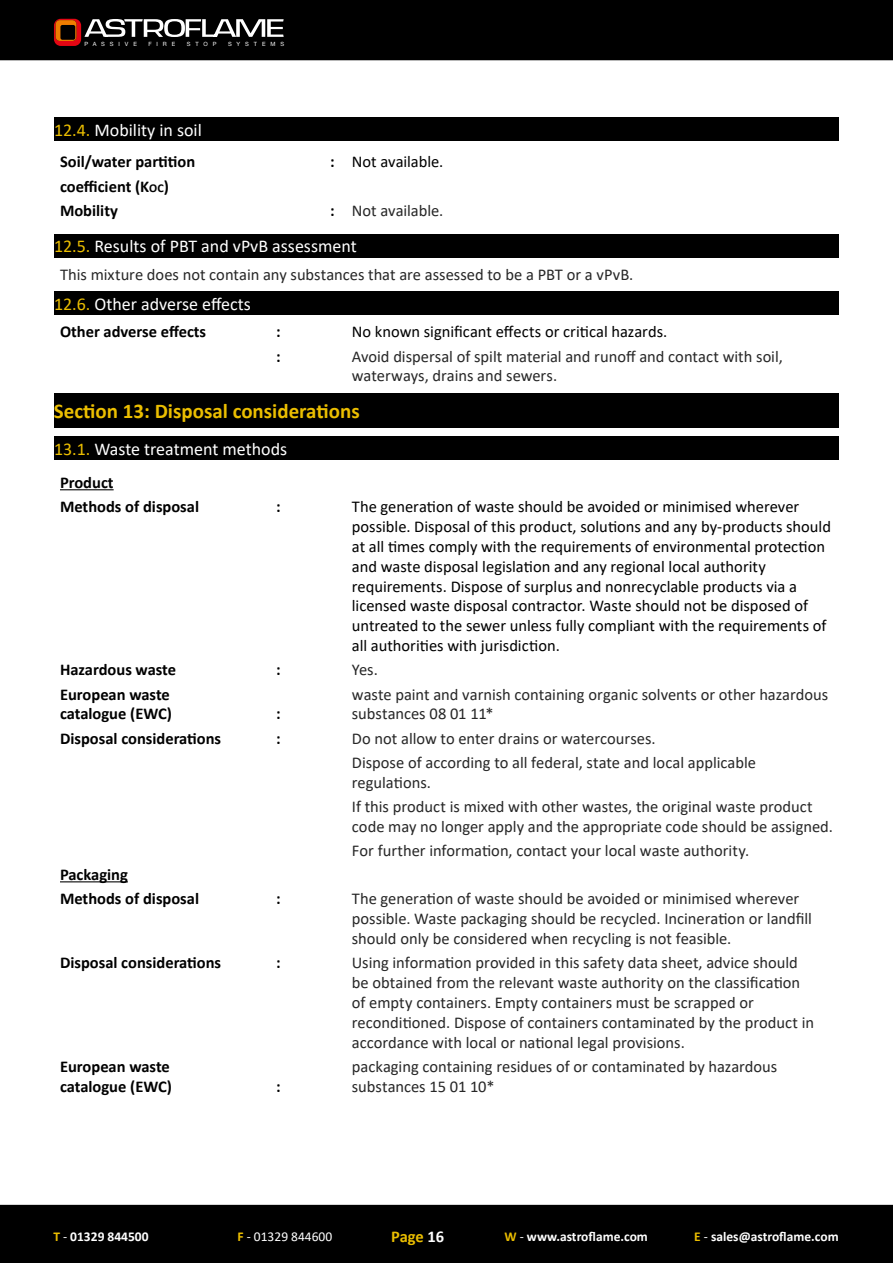
<style>
.page{position:relative;width:893px;height:1263px;background:#fff}
.page>*{position:absolute;margin:0;border:0;box-sizing:border-box;transform-origin:0 0}
.t1{font:700 21px "Calibri";color:#ebbe00}
.t2{font:18px "Calibri";color:#fff}
.t3{font:16.5px/19.8px "Calibri";color:#272727}
.t4{font:16.5px/19.8px "Calibri";color:#000}
.t5{font:700 16.5px/24.3px "Calibri";color:#000}
.t6{font:700 16.5px "Calibri";letter-spacing:-.005em;color:#ebbe00}
.t7{font:700 13.5px "Calibri";color:#fff}
.t8{font:13.5px "Calibri";color:#fff}
.t9{font:5.85px "Helvetica Neue";letter-spacing:.84em;color:#fff}
.s1{color:#ebbe00}
.s2{font-weight:700}
.s3{font-size:12px}
.s4{font-weight:700;color:#000}
.s5{color:#fff}
.s6{font-weight:400}
.s7{font-weight:700;color:#ebbe00}
</style>
<div class="page">
<div style="left:0;top:0;width:893px;height:60px;background:#000"></div>
<div style="left:0;top:1205px;width:893px;height:58px;background:#000"></div>
<svg style="left:54px;top:19px;width:230px;height:27px"></svg>
<div style="left:54px;top:118px;width:785px;height:23px;background:#000"></div>
<div style="left:54px;top:234px;width:785px;height:23px;background:#000"></div>
<div style="left:54px;top:292px;width:785px;height:23px;background:#000"></div>
<div style="left:54px;top:437px;width:785px;height:23px;background:#000"></div>
<div style="left:54px;top:393px;width:785px;height:35px;background:#000"></div>
<hr style="left:60px;top:489px;width:54px;height:1px;background:#000">
<hr style="left:60px;top:881px;width:68px;height:1px;background:#000">
<p class="t9" style="left:84px;top:40px;width:54px">PASSIVE</p>
<p class="t9" style="left:148px;top:40px;width:28px">FIRE</p>
<p class="t9" style="left:187px;top:40px;width:31px">STOP</p>
<p class="t9" style="left:228px;top:40px;width:58px">SYSTEMS</p>
<p class="t2" style="left:54px;top:118px;width:149px"><span class="s1">12.4.</span> Mobility in soil</p>
<p class="t5" style="left:60px;top:149px;width:137px">Soil/water partition</p>
<p class="t4" style="left:330px;top:151px;width:115px"><span class="s2">:</span> Not available.</p>
<p class="t5" style="left:60px;top:174px;width:110px">coefficient (K<span class="s3">OC</span>)<br>Mobility</p>
<p class="t3" style="left:330px;top:200px;width:115px"><span class="s4">:</span> Not available.</p>
<p class="t2" style="left:54px;top:234px;width:304px"><span class="s1">12.5.</span> Results of PBT and vPvB assessment</p>
<p class="t3" style="left:60px;top:264px;width:575px">This mixture does not contain any substances that are assessed to be a PBT or a vPvB.</p>
<p class="t2" style="left:54px;top:292px;width:198px"><span class="s1">12.6.</span> Other adverse effects</p>
<p class="t5" style="left:60px;top:319px;width:148px">Other adverse effects</p>
<p class="t5" style="left:276px;top:319px;width:6px">:</p>
<p class="t4" style="left:352px;top:321px;width:317px">No known significant effects or critical hazards.</p>
<p class="t5" style="left:276px;top:344px;width:6px">:</p>
<p class="t3" style="left:352px;top:346px;width:432px">Avoid dispersal of spilt material and runoff and contact with soil, waterways, drains and sewers.</p>
<p class="t1" style="left:54px;top:396px;width:307px">Section 13: Disposal considerations</p>
<p class="t2" style="left:54px;top:437px;width:235px"><span class="s1">13.1.</span> Waste treatment methods</p>
<p class="t5" style="left:60px;top:470px;width:141px">Product<br>Methods of disposal</p>
<p class="t5" style="left:276px;top:494px;width:6px">:</p>
<p class="t4" style="left:352px;top:496px;width:481px">The generation of waste should be avoided or minimised wherever possible. Disposal of this product, solutions and any by-products should at all times comply with the requirements of environmental protection and waste disposal legislation and any regional local authority requirements. Dispose of surplus and nonrecyclable products via a licensed waste disposal contractor. Waste should not be disposed of untreated to the sewer unless fully compliant with the requirements of all authorities with jurisdiction.</p>
<p class="t5" style="left:60px;top:657px;width:118px">Hazardous waste</p>
<p class="t5" style="left:276px;top:657px;width:6px">:</p>
<p class="t3" style="left:352px;top:659px;width:28px">Yes.</p>
<p class="t5" style="left:60px;top:684px;width:113px;line-height:19.8px">European waste catalogue (EWC)</p>
<p class="t3" style="left:352px;top:684px;width:478px">waste paint and varnish containing organic solvents or other hazardous substances 08 01 11*</p>
<p class="t5" style="left:276px;top:702px;width:6px">:</p>
<p class="t5" style="left:60px;top:726px;width:163px">Disposal considerations</p>
<p class="t5" style="left:276px;top:726px;width:6px">:</p>
<p class="t3" style="left:352px;top:726px;width:406px;line-height:24px">Do not allow to enter drains or watercourses.<br>Dispose of according to all federal, state and local applicable</p>
<p class="t3" style="left:352px;top:770px;width:462px;line-height:24px">regulations.<br>If this product is mixed with other wastes, the original waste product</p>
<p class="t3" style="left:352px;top:814px;width:483px;line-height:24px">code may no longer apply and the appropriate code should be assigned.<br>For further information, contact your local waste authority.</p>
<p class="t5" style="left:60px;top:862px;width:141px">Packaging<br>Methods of disposal</p>
<p class="t5" style="left:276px;top:886px;width:6px">:</p>
<p class="t3" style="left:352px;top:888px;width:462px">The generation of waste should be avoided or minimised wherever possible. Waste packaging should be recycled. Incineration or landfill should only be considered when recycling is not feasible.</p>
<p class="t5" style="left:60px;top:950px;width:163px">Disposal considerations</p>
<p class="t5" style="left:276px;top:950px;width:6px">:</p>
<p class="t3" style="left:352px;top:952px;width:464px">Using information provided in this safety data sheet, advice should be obtained from the relevant waste authority on the classification of empty containers. Empty containers must be scrapped or reconditioned. Dispose of containers contaminated by the product in accordance with local or national legal provisions.</p>
<p class="t5" style="left:60px;top:1056px;width:113px;line-height:19.8px">European waste catalogue (EWC)</p>
<p class="t3" style="left:352px;top:1056px;width:427px">packaging containing residues of or contaminated by hazardous substances 15 01 10*</p>
<p class="t5" style="left:276px;top:1074px;width:6px">:</p>
<p class="t6" style="left:391px;top:1225px;width:55px">Page <span class="s5">16</span></p>
<p class="t7" style="left:53px;top:1227px;width:97px"><span class="s1">T</span> <span class="s6">-</span> 01329 844500</p>
<p class="t8" style="left:238px;top:1227px;width:96px"><span class="s7">F</span> - 01329 844600</p>
<p class="t7" style="left:504px;top:1227px;width:145px"><span class="s1">W</span> <span class="s6">-</span> www.astroflame.com</p>
<p class="t7" style="left:694px;top:1227px;width:146px"><span class="s1">E</span> <span class="s6">-</span> sales@astroflame.com</p>
</div>
